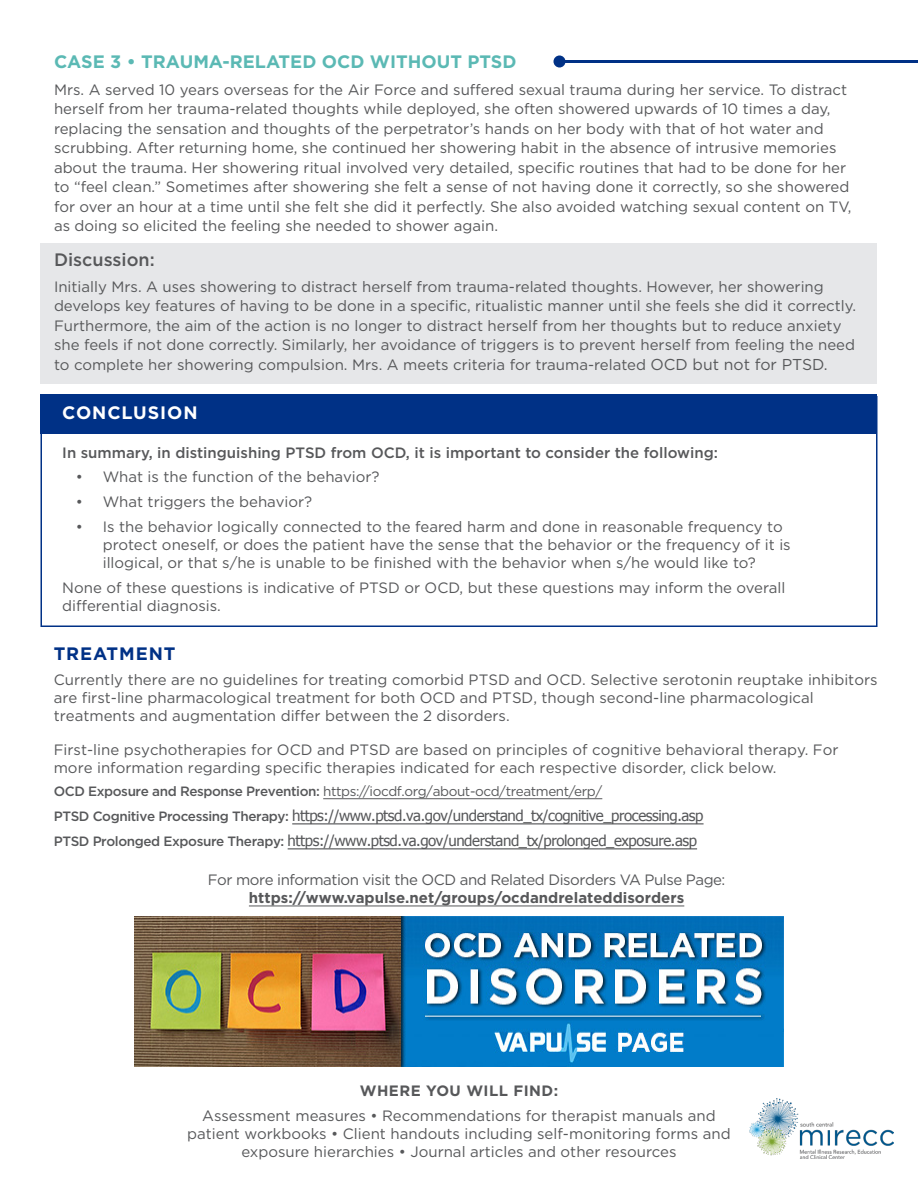
<style>
.page{position:relative;width:918px;height:1188px;background:#fff}
.page>*{position:absolute;margin:0;border:0;box-sizing:border-box;transform-origin:0 0}
.t1{font:700 18px "Gotham";color:#5bb9b4}
.t2{font:500 18px "Gotham";color:#57585a}
.t3{font:700 18px "Gotham";letter-spacing:.05em;color:#fff}
.t4{font:700 18px "Gotham";letter-spacing:.05em;color:#003186}
.t5{font:15px/19.5px "Gotham";color:#57585a}
.t6{font:15px/25px "Tahoma";letter-spacing:-.025em;color:#57585a}
.t7{font:15px/18px "Gotham";letter-spacing:-.03em;color:#57585a;text-align:center}
.t8{font:500 15px "Gotham";color:#57585a}
.t9{font:700 15px "Gotham";letter-spacing:.03em;color:#57585a}
.t10{font:13.5px "Gotham";letter-spacing:-.03em;color:#57585a}
.s1{font-size:15.75px}
.s2{font-weight:500}
.s3{font-family:"Gotham";font-weight:500;font-size:13.5px}
.s4{font-weight:700}
</style>
<div class="page">
<div style="left:40px;top:394px;width:838px;height:40px;background:#003186"></div>
<div style="left:40px;top:396px;width:838px;height:231px;border:2px solid #003186"></div>
<div style="left:40px;top:243px;width:838px;height:140px;background:#e6e7e9"></div>
<img style="left:134px;top:916px;width:650px;height:150px">
<hr style="left:560px;top:60px;width:358px;height:3px;background:#003186">
<div style="left:554px;top:56px;width:12px;height:12px;background:#003186;border-radius:50%"></div>
<img style="left:750px;top:1099px;width:144px;height:60px">
<hr style="left:323px;top:798px;width:279px;height:1px;background:#57585a">
<hr style="left:292px;top:824px;width:412px;height:1px;background:#57585a">
<hr style="left:288px;top:849px;width:409px;height:1px;background:#57585a">
<hr style="left:249px;top:906px;width:435px;height:1px;background:#57585a">
<p class="t1" style="left:54px;top:50px;width:464px">CASE 3 • TRAUMA-RELATED OCD WITHOUT PTSD</p>
<p class="t5" style="left:54px;top:79px;width:799px">Mrs. A served 10 years overseas for the Air Force and suffered sexual trauma during her service. To distract herself from her trauma-related thoughts while deployed, she often showered upwards of 10 times a day, replacing the sensation and thoughts of the perpetrator’s hands on her body with that of hot water and scrubbing. After returning home, she continued her showering habit in the absence of intrusive memories about the trauma. Her showering ritual involved very detailed, specific routines that had to be done for her to “feel clean.” Sometimes after showering she felt a sense of not having done it correctly, so she showered for over an hour at a time until she felt she did it perfectly. She also avoided watching sexual content on TV, as doing so elicited the feeling she needed to shower again.</p>
<p class="t2" style="left:54px;top:248px;width:102px">Discussion:</p>
<p class="t5" style="left:54px;top:277px;width:804px">Initially Mrs. A uses showering to distract herself from trauma-related thoughts. However, her showering develops key features of having to be done in a specific, ritualistic manner until she feels she did it correctly.<br>Furthermore, the aim of the action is no longer to distract herself from her thoughts but to reduce anxiety she feels if not done correctly. Similarly, her avoidance of triggers is to prevent herself from feeling the need to complete her showering compulsion. Mrs. A meets criteria for trauma-related <span class="s1">OCD but not for PTSD.</span></p>
<p class="t3" style="left:62px;top:401px;width:137px">CONCLUSION</p>
<p class="t8" style="left:62px;top:442px;width:657px">In summary, in distinguishing PTSD from OCD, it is important to consider the following:</p>
<p class="t5" style="left:76px;top:467px;width:305px">• What is the function of the behavior?</p>
<p class="t5" style="left:76px;top:492px;width:238px">• What triggers the behavior?</p>
<p class="t5" style="left:103px;top:517px;width:690px;line-height:18px;text-indent:-27px">• Is the behavior logically connected to the feared harm and done in reasonable frequency to protect oneself, or does the patient have the sense that the behavior or the frequency of it is illogical, or that s/he is unable to be finished with the behavior when s/he would like to?</p>
<p class="t5" style="left:62px;top:578px;width:725px;line-height:18px">None of these questions is indicative of PTSD or OCD, but these questions may inform the overall differential diagnosis.</p>
<p class="t4" style="left:54px;top:642px;width:123px">TREATMENT</p>
<p class="t5" style="left:54px;top:670px;width:825px;line-height:18px">Currently there are no guidelines for treating comorbid PTSD and OCD. Selective serotonin reuptake inhibitors are first-line pharmacological treatment for both OCD and PTSD, though second-line pharmacological treatments and augmentation differ between the 2 disorders.</p>
<p class="t5" style="left:54px;top:740px;width:786px;line-height:18px">First-line psychotherapies for OCD and PTSD are based on principles of cognitive behavioral therapy. For more information regarding specific therapies indicated for each respective disorder, click below.</p>
<p class="t10" style="left:54px;top:783px;width:550px"><span class="s2">OCD Exposure and Response Prevention:</span> https://iocdf.org/about-ocd/treatment/erp/</p>
<p class="t6" style="left:54px;top:803px;width:651px"><span class="s3">PTSD Cognitive Processing Therapy:</span> https://www.ptsd.va.gov/understand_tx/cognitive_processing.asp<br><span class="s3">PTSD Prolonged Exposure Therapy:</span> https://www.ptsd.va.gov/understand_tx/prolonged_exposure.asp</p>
<p class="t7" style="left:208px;top:871px;width:519px">For more information visit the OCD and Related Disorders VA Pulse Page: <span class="s4">https://www.vapulse.net/groups/ocdandrelateddisorders</span></p>
<p class="t9" style="left:360px;top:1081px;width:200px">WHERE YOU WILL FIND:</p>
<p class="t5" style="left:187px;top:1106px;width:545px;line-height:18px;text-align:center">Assessment measures • Recommendations for therapist manuals and patient workbooks • Client handouts including self-monitoring forms and exposure hierarchies • Journal articles and other resources</p>
</div>
